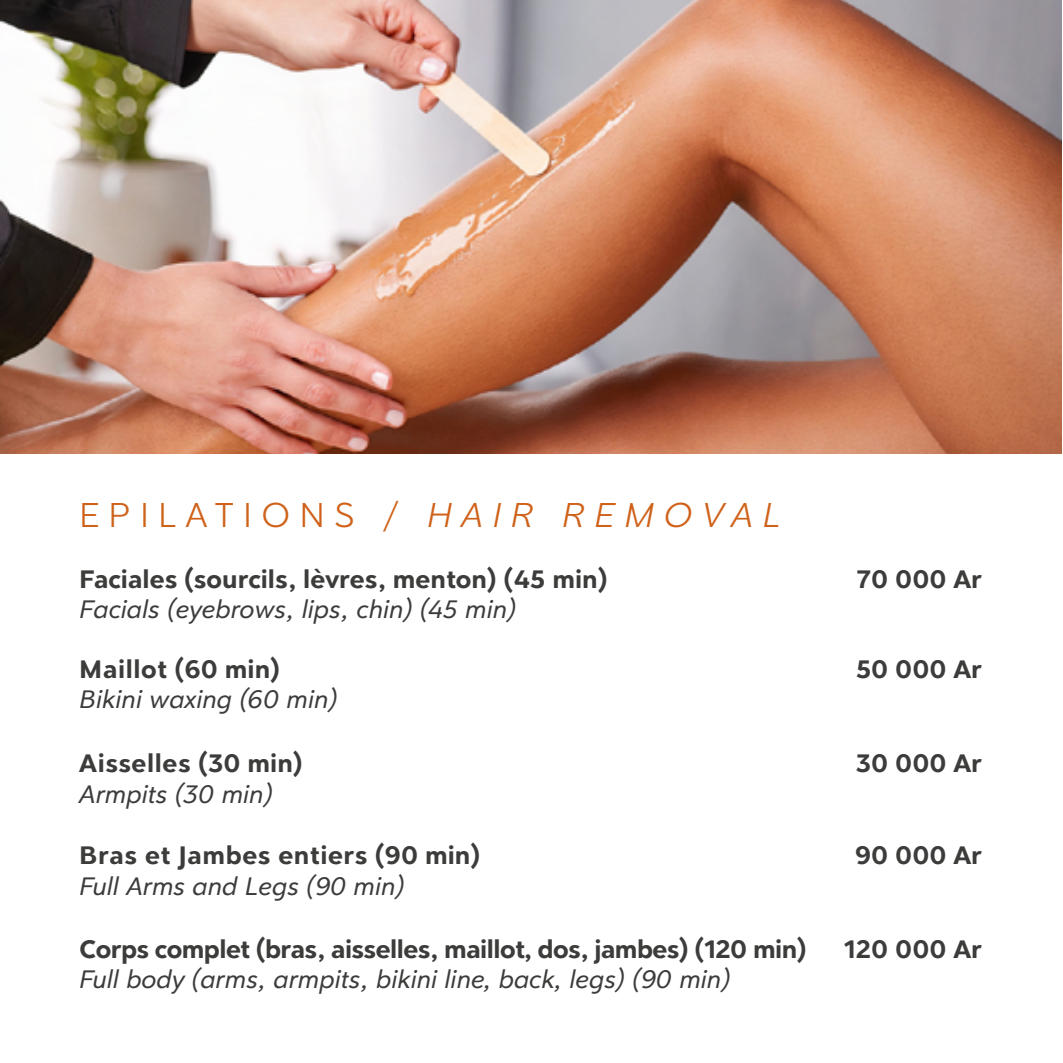
<style>
.page{position:relative;width:1063px;height:1063px;background:#fff}
.page>*{position:absolute;margin:0;border:0;box-sizing:border-box;transform-origin:0 0}
.t1{font:300 37.5px "Clarika Grotesque";letter-spacing:.24em;color:#cf6119}
.t2{font:italic 27.5px "Clarika Grotesque";color:#3c3c3b}
.t3{font:700 27.5px "Clarika Grotesque";color:#3c3c3b}
.t4{font:700 27.5px "Clarika Grotesque";letter-spacing:.02em;color:#3c3c3b}
.t5{font:700 27.5px "Clarika Grotesque";letter-spacing:-.02em;color:#3c3c3b}
.s1{font-style:italic}
</style>
<div class="page">
<img style="left:0;top:0;width:1062px;height:454px">
<h1 class="t1" style="left:79px;top:491px;width:703px">EPILATIONS / <span class="s1">HAIR REMOVAL</span></h1>
<p class="t3" style="left:79px;top:561px;width:530px">Faciales (sourcils, lèvres, menton) (45 min)</p>
<p class="t2" style="left:79px;top:592px;width:438px">Facials (eyebrows, lips, chin) (45 min)</p>
<p class="t4" style="left:79px;top:650px;width:202px">Maillot (60 min)</p>
<p class="t2" style="left:79px;top:682px;width:260px">Bikini waxing (60 min)</p>
<p class="t4" style="left:79px;top:745px;width:225px">Aisselles (30 min)</p>
<p class="t2" style="left:79px;top:776px;width:195px">Armpits (30 min)</p>
<p class="t4" style="left:79px;top:837px;width:403px">Bras et Jambes entiers (90 min)</p>
<p class="t2" style="left:79px;top:868px;width:327px">Full Arms and Legs (90 min)</p>
<p class="t5" style="left:79px;top:930px;width:729px">Corps complet (bras, aisselles, maillot, dos, jambes) (120 min)</p>
<p class="t2" style="left:79px;top:962px;width:652px">Full body (arms, armpits, bikini line, back, legs) (90 min)</p>
<p class="t3" style="left:856px;top:561px;width:127px">70 000 Ar</p>
<p class="t3" style="left:856px;top:650px;width:128px">50 000 Ar</p>
<p class="t3" style="left:856px;top:745px;width:128px">30 000 Ar</p>
<p class="t3" style="left:855px;top:837px;width:129px">90 000 Ar</p>
<p class="t3" style="left:844px;top:930px;width:140px">120 000 Ar</p>
</div>
